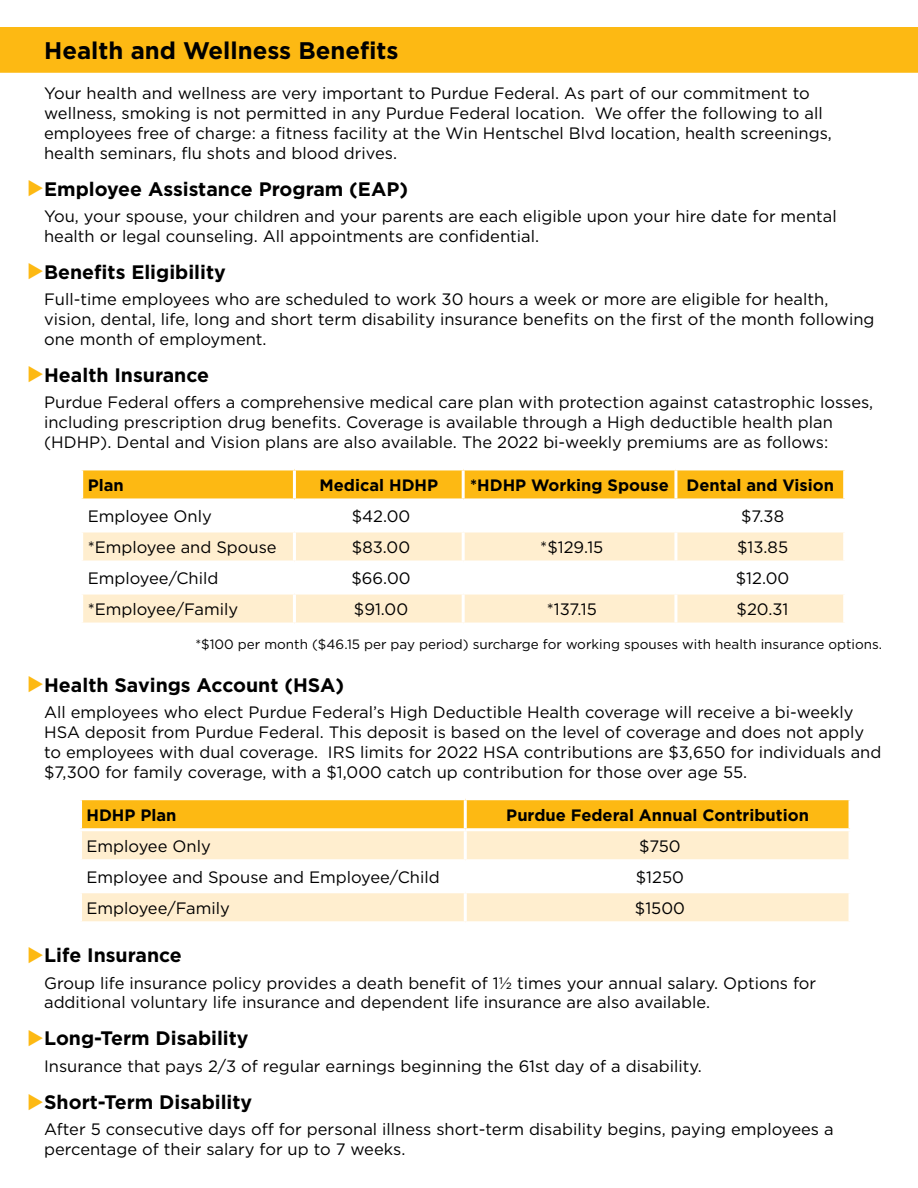
<style>
.page{position:relative;width:918px;height:1188px;background:#fff}
.page>*{position:absolute;margin:0;border:0;box-sizing:border-box;transform-origin:0 0}
.t1{font:700 24px "Gotham";color:#000}
.t2{font:700 19.5px "Gotham";color:#000}
.t3{font:16.5px/19.8px "Gotham";color:#000}
.t4{font:700 16.5px "Gotham";color:#000}
.t5{font:13.5px "Gotham";color:#000}
.s1{color:#fdb913}
</style>
<div class="page">
<div style="left:0;top:27px;width:918px;height:46px;background:#fdb913"></div>
<div style="left:83px;top:470px;width:760px;height:28px;background:#fdb913"></div>
<svg style="left:83px;top:532px;width:760px;height:91px;fill:#ffeecf"></svg>
<hr style="left:293px;top:470px;width:3px;height:28px;background:#fff">
<hr style="left:462px;top:470px;width:3px;height:28px;background:#fff">
<hr style="left:674px;top:470px;width:3px;height:28px;background:#fff">
<hr style="left:293px;top:532px;width:3px;height:29px;background:#fff">
<hr style="left:462px;top:532px;width:3px;height:29px;background:#fff">
<hr style="left:674px;top:532px;width:3px;height:29px;background:#fff">
<hr style="left:80px;top:561px;width:214px;height:3px;background:#fff">
<hr style="left:294px;top:561px;width:169px;height:3px;background:#fff">
<hr style="left:293px;top:564px;width:3px;height:28px;background:#fff">
<hr style="left:463px;top:561px;width:213px;height:3px;background:#fff">
<hr style="left:462px;top:564px;width:3px;height:28px;background:#fff">
<hr style="left:676px;top:561px;width:170px;height:3px;background:#fff">
<hr style="left:674px;top:564px;width:3px;height:28px;background:#fff">
<hr style="left:80px;top:592px;width:214px;height:3px;background:#fff">
<hr style="left:294px;top:592px;width:169px;height:3px;background:#fff">
<hr style="left:293px;top:595px;width:3px;height:28px;background:#fff">
<hr style="left:463px;top:592px;width:213px;height:3px;background:#fff">
<hr style="left:462px;top:595px;width:3px;height:28px;background:#fff">
<hr style="left:676px;top:592px;width:170px;height:3px;background:#fff">
<hr style="left:674px;top:595px;width:3px;height:28px;background:#fff">
<div style="left:82px;top:800px;width:767px;height:28px;background:#fdb913"></div>
<svg style="left:82px;top:831px;width:767px;height:90px;fill:#ffeecf"></svg>
<hr style="left:464px;top:800px;width:3px;height:28px;background:#fff">
<hr style="left:464px;top:831px;width:3px;height:28px;background:#fff">
<hr style="left:79px;top:859px;width:386px;height:3px;background:#fff">
<hr style="left:465px;top:859px;width:387px;height:3px;background:#fff">
<hr style="left:464px;top:862px;width:3px;height:28px;background:#fff">
<hr style="left:464px;top:893px;width:3px;height:28px;background:#fff">
<hr style="left:79px;top:890px;width:386px;height:3px;background:#fff">
<hr style="left:465px;top:890px;width:387px;height:3px;background:#fff">
<p class="t1" style="left:44px;top:35px;width:356px">Health and Wellness Benefits</p>
<p class="t3" style="left:44px;top:83px;width:789px">Your health and wellness are very important to Purdue Federal. As part of our commitment to wellness, smoking is not permitted in any Purdue Federal location. We offer the following to all employees free of charge: a fitness facility at the Win Hentschel Blvd location, health screenings, health seminars, flu shots and blood drives.</p>
<p class="t2" style="left:27px;top:176px;width:383px"><span class="s1">◆</span>Employee Assistance Program (EAP)</p>
<p class="t3" style="left:44px;top:206px;width:794px">You, your spouse, your children and your parents are each eligible upon your hire date for mental health or legal counseling. All appointments are confidential.</p>
<p class="t2" style="left:27px;top:259px;width:200px"><span class="s1">◆</span>Benefits Eligibility</p>
<p class="t3" style="left:44px;top:289px;width:832px">Full-time employees who are scheduled to work 30 hours a week or more are eligible for health, vision, dental, life, long and short term disability insurance benefits on the first of the month following one month of employment.</p>
<p class="t2" style="left:27px;top:362px;width:184px"><span class="s1">◆</span>Health Insurance</p>
<p class="t3" style="left:44px;top:392px;width:831px">Purdue Federal offers a comprehensive medical care plan with protection against catastrophic losses, including prescription drug benefits. Coverage is available through a High deductible health plan (HDHP). Dental and Vision plans are also available. The 2022 bi-weekly premiums are as follows:</p>
<p class="t4" style="left:88px;top:474px;width:38px">Plan</p>
<p class="t4" style="left:319px;top:474px;width:120px">Medical HDHP</p>
<p class="t4" style="left:470px;top:474px;width:200px">*HDHP Working Spouse</p>
<p class="t4" style="left:687px;top:474px;width:149px">Dental and Vision</p>
<p class="t3" style="left:88px;top:506px;width:126px">Employee Only</p>
<p class="t3" style="left:352px;top:506px;width:60px">$42.00</p>
<p class="t3" style="left:741px;top:506px;width:45px">$7.38</p>
<p class="t3" style="left:88px;top:537px;width:190px">*Employee and Spouse</p>
<p class="t3" style="left:352px;top:537px;width:60px">$83.00</p>
<p class="t3" style="left:540px;top:537px;width:65px">*$129.15</p>
<p class="t3" style="left:737px;top:537px;width:53px">$13.85</p>
<p class="t3" style="left:88px;top:568px;width:132px">Employee/Child</p>
<p class="t3" style="left:351px;top:568px;width:61px">$66.00</p>
<p class="t3" style="left:736px;top:568px;width:55px">$12.00</p>
<p class="t3" style="left:88px;top:599px;width:152px">*Employee/Family</p>
<p class="t3" style="left:354px;top:599px;width:56px">$91.00</p>
<p class="t3" style="left:547px;top:599px;width:52px">*137.15</p>
<p class="t3" style="left:737px;top:599px;width:53px">$20.31</p>
<p class="t5" style="left:195px;top:636px;width:688px">*$100 per month ($46.15 per pay period) surcharge for working spouses with health insurance options.</p>
<p class="t2" style="left:27px;top:672px;width:319px"><span class="s1">◆</span>Health Savings Account (HSA)</p>
<p class="t3" style="left:44px;top:702px;width:839px">All employees who elect Purdue Federal’s High Deductible Health coverage will receive a bi-weekly HSA deposit from Purdue Federal. This deposit is based on the level of coverage and does not apply to employees with dual coverage. IRS limits for 2022 HSA contributions are $3,650 for individuals and $7,300 for family coverage, with a $1,000 catch up contribution for those over age 55.</p>
<p class="t4" style="left:87px;top:804px;width:92px">HDHP Plan</p>
<p class="t4" style="left:506px;top:804px;width:304px">Purdue Federal Annual Contribution</p>
<p class="t3" style="left:87px;top:836px;width:126px">Employee Only</p>
<p class="t3" style="left:639px;top:836px;width:43px">$750</p>
<p class="t3" style="left:87px;top:867px;width:355px">Employee and Spouse and Employee/Child</p>
<p class="t3" style="left:636px;top:867px;width:50px">$1250</p>
<p class="t3" style="left:87px;top:898px;width:145px">Employee/Family</p>
<p class="t3" style="left:635px;top:898px;width:52px">$1500</p>
<p class="t2" style="left:27px;top:942px;width:156px"><span class="s1">◆</span>Life Insurance</p>
<p class="t3" style="left:44px;top:972px;width:774px">Group life insurance policy provides a death benefit of 11/2 times your annual salary. Options for additional voluntary life insurance and dependent life insurance are also available.</p>
<p class="t2" style="left:27px;top:1025px;width:223px"><span class="s1">◆</span>Long-Term Disability</p>
<p class="t3" style="left:44px;top:1056px;width:659px">Insurance that pays 2/3 of regular earnings beginning the 61st day of a disability.</p>
<p class="t2" style="left:27px;top:1089px;width:227px"><span class="s1">◆</span>Short-Term Disability</p>
<p class="t3" style="left:44px;top:1119px;width:791px">After 5 consecutive days off for personal illness short-term disability begins, paying employees a percentage of their salary for up to 7 weeks.</p>
</div>
